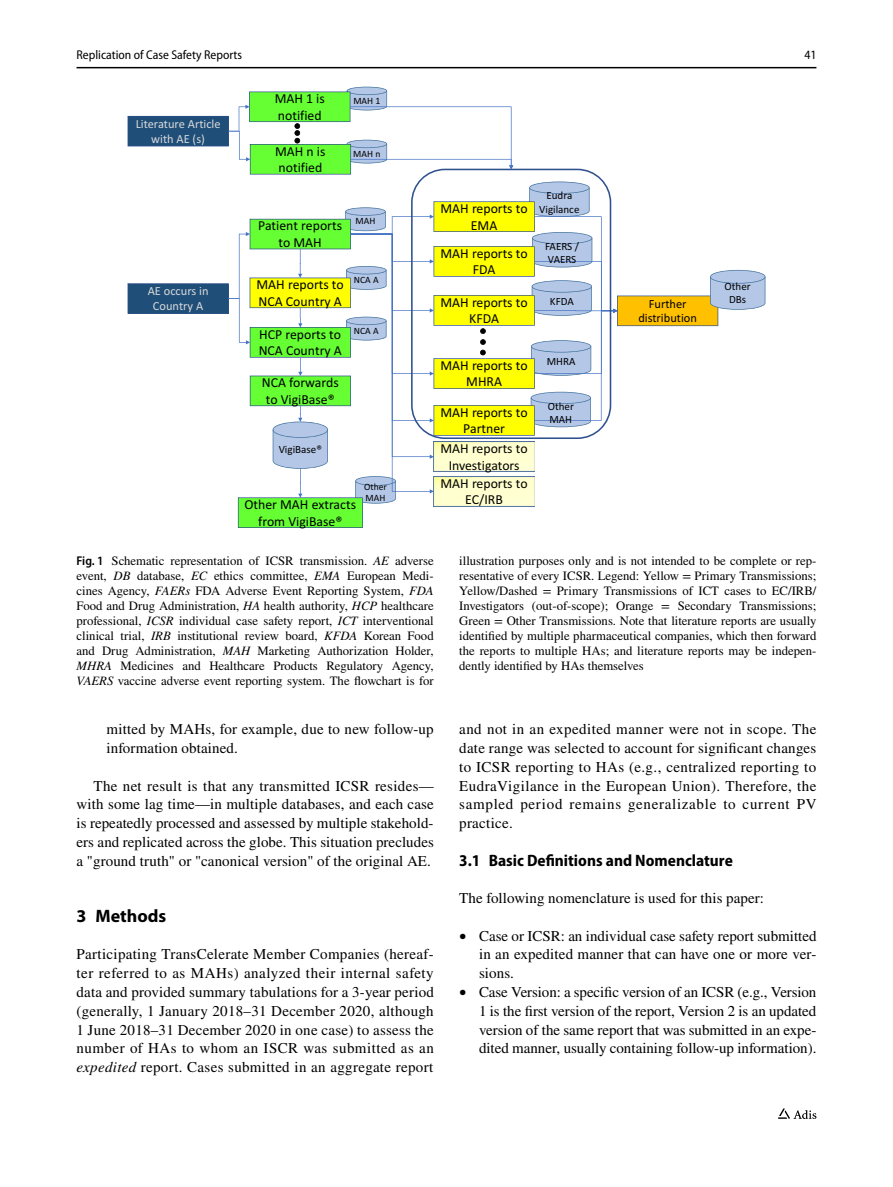
<style>
.page{position:relative;width:893px;height:1187px;background:#fff}
.page>*{position:absolute;margin:0;border:0;box-sizing:border-box;transform-origin:0 0}
.t1{font:700 18px "Myriad Pro";color:#000}
.t2{font:700 semi-condensed 16.5px "Myriad Pro";color:#000}
.t3{font:15px/18.8px "STIX";letter-spacing:.005em;color:#000;text-align:justify}
.t4{font:13.8px/16.5px "Calibri";color:#000;text-align:center}
.t5{font:12.75px/15px "STIX";color:#000;text-align:justify}
.t6{font:12.75px "Myriad Pro Semi Cn 3";color:#000}
.t7{font:semi-condensed 12.75px "Myriad Pro";color:#000}
.t8{font:12.45px/14.9px "Calibri";color:#d9d9d9;text-align:center}
.t9{font:12.45px/14.9px "Calibri";color:#000;text-align:center}
.t10{font:11.1px/13.2px "Calibri";color:#000}
.t11{font:9.6px/11.6px "Calibri";color:#000}
.s1{font-family:"Myriad Pro";font-weight:600;font-stretch:semi-condensed}
.s2{font-style:italic}
.s3{font-size:14.1px}
</style>
<div class="page">
<hr style="left:77px;top:67px;width:739px;height:1px;background:#000">
<svg style="left:778px;top:1108px;width:38px;height:10px"></svg>
<svg style="left:128px;top:198px;width:637px;height:330px"></svg>
<svg style="left:411px;top:169px;width:200px;height:270px"></svg>
<svg style="left:128px;top:87px;width:385px;height:87px"></svg>
<p class="t6" style="left:77px;top:48px;width:167px">Replication of Case Safety Reports</p>
<p class="t7" style="left:804px;top:48px;width:14px">41</p>
<p class="t8" style="left:136px;top:116px;width:86px">Literature Article with AE (s)</p>
<p class="t8" style="left:148px;top:284px;width:62px">AE occurs in<br>Country A</p>
<p class="t4" style="left:275px;top:90px;width:52px;text-align:left">MAH 1 is notified</p>
<p class="t4" style="left:275px;top:143px;width:52px;text-align:left">MAH n is notified</p>
<p class="t11" style="left:353px;top:95px;width:28px">MAH 1</p>
<p class="t11" style="left:353px;top:148px;width:29px">MAH n</p>
<p class="t4" style="left:258px;top:217px;width:85px">Patient reports to MAH</p>
<p class="t11" style="left:356px;top:215px;width:21px">MAH</p>
<p class="t4" style="left:256px;top:276px;width:89px;text-align:left">MAH reports to<br>NCA Country A</p>
<p class="t4" style="left:259px;top:326px;width:85px;text-align:left">HCP reports to<br>NCA Country A</p>
<p class="t4" style="left:262px;top:374px;width:78px;text-align:left">NCA forwards to VigiBase®</p>
<p class="t10" style="left:279px;top:442px;width:45px">VigiBase®</p>
<p class="t11" style="left:354px;top:274px;width:26px">NCA A</p>
<p class="t11" style="left:354px;top:325px;width:26px">NCA A</p>
<p class="t4" style="left:244px;top:496px;width:113px">Other MAH extracts from VigiBase®</p>
<p class="t11" style="left:364px;top:480px;width:24px">Other<br>MAH</p>
<p class="t4" style="left:440px;top:200px;width:89px">MAH reports to<br>EMA</p>
<p class="t4" style="left:440px;top:245px;width:89px">MAH reports to<br>FDA</p>
<p class="t4" style="left:440px;top:294px;width:89px">MAH reports to<br>KFDA</p>
<p class="t4" style="left:440px;top:357px;width:89px">MAH reports to<br>MHRA</p>
<p class="t4" style="left:440px;top:404px;width:89px">MAH reports to<br>Partner</p>
<p class="t4" style="left:440px;top:440px;width:89px">MAH reports to<br>Investigators</p>
<p class="t4" style="left:440px;top:475px;width:89px">MAH reports to<br>EC/IRB</p>
<p class="t10" style="left:539px;top:189px;width:42px;text-align:center">Eudra<br>Vigilance</p>
<p class="t10" style="left:545px;top:239px;width:35px">FAERS /<br>VAERS</p>
<p class="t10" style="left:550px;top:294px;width:25px">KFDA</p>
<p class="t10" style="left:547px;top:354px;width:30px">MHRA</p>
<p class="t10" style="left:548px;top:399px;width:28px">Other<br>MAH</p>
<p class="t9" style="left:638px;top:296px;width:60px">Further distribution</p>
<p class="t10" style="left:725px;top:280px;width:28px;text-align:center">Other<br>DBs</p>
<p class="t5" style="left:77px;top:554px;width:359px"><span class="s1">Fig. 1</span> Schematic representation of ICSR transmission. <span class="s2">AE</span> adverse event, <span class="s2">DB</span> database, <span class="s2">EC</span> ethics committee, <span class="s2">EMA</span> European Medi&shy;cines Agency, <span class="s2">FAERs</span> FDA Adverse Event Reporting System, <span class="s2">FDA </span>Food and Drug Administration, <span class="s2">HA</span> health authority, <span class="s2">HCP</span> healthcare professional, <span class="s2">ICSR</span> individual case safety report, <span class="s2">ICT</span> interventional clinical trial, <span class="s2">IRB</span> institutional review board, <span class="s2">KFDA</span> Korean Food and Drug Administration, <span class="s2">MAH</span> Marketing Authorization Holder, <span class="s2">MHRA</span> Medicines and Healthcare Products Regulatory Agency, <span class="s2">VAERS</span> vaccine adverse event reporting system. The flowchart is for</p>
<p class="t5" style="left:459px;top:554px;width:359px">illustration purposes only and is not intended to be complete or rep&shy;resentative of every ICSR. Legend: Yellow = Primary Transmissions; Yellow/Dashed = Primary Transmissions of ICT cases to EC/IRB/ Investigators (out-of-scope); Orange = Secondary Transmissions; Green = Other Transmissions. Note that literature reports are usually identified by multiple pharmaceutical companies, which then forward the reports to multiple HAs; and literature reports may be indepen&shy;dently identified by HAs themselves</p>
<p class="t3" style="left:107px;top:721px;width:329px">mitted by MAHs, for example, due to new follow-up information obtained.</p>
<p class="t3" style="left:77px;top:777px;width:359px;text-indent:17px">The net result is that any transmitted ICSR resides— with some lag time—in multiple databases, and each case is repeatedly processed and assessed by multiple stakehold&shy;ers and replicated across the globe. This situation precludes a "ground truth" or "canonical version" of the original AE.</p>
<p class="t1" style="left:77px;top:904px;width:91px">3 Methods</p>
<p class="t3" style="left:77px;top:946px;width:359px">Participating TransCelerate Member Companies (hereaf&shy;ter referred to as MAHs) analyzed their internal safety data and provided summary tabulations for a 3-year period (generally, 1 January 2018–31 December 2020, although 1 June 2018–31 December 2020 in one case) to assess the number of HAs to whom an ISCR was submitted as an <span class="s2">expedited</span> report. Cases submitted in an aggregate report</p>
<p class="t3" style="left:459px;top:721px;width:359px">and not in an expedited manner were not in scope. The date range was selected to account for significant changes to ICSR reporting to HAs (e.g., centralized reporting to EudraVigilance in the European Union). Therefore, the sampled period remains generalizable to current PV practice.</p>
<p class="t2" style="left:459px;top:850px;width:275px">3.1 Basic Definitions and Nomenclature</p>
<p class="t3" style="left:459px;top:889px;width:306px">The following nomenclature is used for this paper:</p>
<p class="t3" style="left:479px;top:927px;width:339px;text-indent:-20px"><span class="s3">•</span> Case or ICSR: an individual case safety report submitted in an expedited manner that can have one or more ver&shy;sions.</p>
<p class="t3" style="left:479px;top:983px;width:339px;text-indent:-20px"><span class="s3">•</span> Case Version: a specific version of an ICSR (e.g., Version 1 is the first version of the report, Version 2 is an updated version of the same report that was submitted in an expe&shy;dited manner, usually containing follow-up information).</p>
</div>
